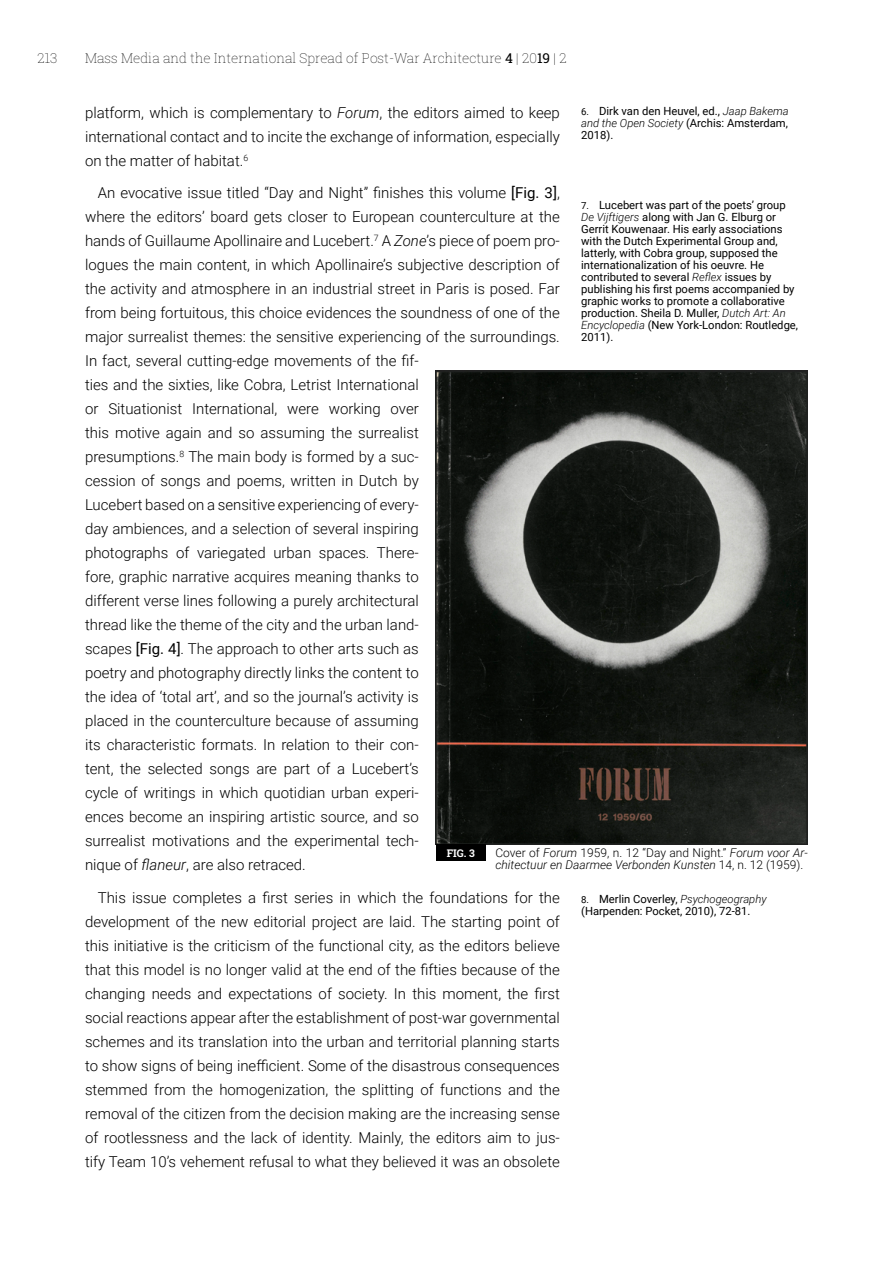
<style>
.page{position:relative;width:893px;height:1263px;background:#fff}
.page>*{position:absolute;margin:0;border:0;box-sizing:border-box;transform-origin:0 0}
.t1{font:300 15px/24px "Roboto";color:#000;text-align:justify}
.t2{font:100 13.5px "Roboto Slab";color:#000}
.t3{font:italic 300 12px/12.8px "Roboto";color:#000}
.t4{font:11.25px/12px "Roboto";color:#000}
.t5{font:700 10.5px "Roboto Slab";color:#fff}
.s1{font-weight:400}
.s2{font-style:italic}
.s3{font-size:9.6px}
.s4{font-weight:300;font-style:italic}
.s5{font-style:normal}
</style>
<div class="page">
<img style="left:436px;top:370px;width:372px;height:474px">
<div style="left:436px;top:844px;width:50px;height:17px;background:#000"></div>
<p class="t2" style="left:37px;top:49px;width:21px">213</p>
<p class="t2" style="left:85px;top:49px;width:483px">Mass Media and the International Spread of Post-War Architecture <span class="s1">4</span> | 20<span class="s1">19</span> | 2</p>
<p class="t1" style="left:85px;top:100px;width:476px">platform, which is complementary to <span class="s2">Forum</span>, the editors aimed to keep international contact and to incite the exchange of information, especially on the matter of habitat.<sup>6</sup></p>
<p class="t1" style="left:85px;top:180px;width:476px;text-align:left;text-indent:13px">An evocative issue titled “Day and Night” finishes this volume <span class="s1">[Fig. 3]</span>, where the editors’ board gets closer to European counterculture at the hands of Guillaume Apollinaire and Lucebert.<sup>7</sup> A <span class="s2">Zone</span>’s piece of poem pro&shy;logues the main content, in which Apollinaire’s subjective description of the activity and atmosphere in an industrial street in Paris is posed. Far from being fortuitous, this choice evidences the soundness of one of the major surrealist themes: the sensitive experiencing of the surroundings.<br>In fact, several cutting-edge movements of the fif-<br>ties and the sixties, like Cobra, Letrist International<br>or Situationist International, were working over<br>this motive again and so assuming the surrealist<br>presumptions.<sup>8</sup> The main body is formed by a suc-<br>cession of songs and poems, written in Dutch by<br>Lucebert based on a sensitive experiencing of every-<br>day ambiences, and a selection of several inspiring<br>photographs of variegated urban spaces. There-<br>fore, graphic narrative acquires meaning thanks to<br>different verse lines following a purely architectural<br>thread like the theme of the city and the urban land-<br>scapes <span class="s1">[Fig. 4]</span>. The approach to other arts such as<br>poetry and photography directly links the content to<br>the idea of ‘total art’, and so the journal’s activity is<br>placed in the counterculture because of assuming<br>its characteristic formats. In relation to their con-<br>tent, the selected songs are part of a Lucebert’s<br>cycle of writings in which quotidian urban experi-<br>ences become an inspiring artistic source, and so<br>surrealist motivations and the experimental tech-<br>nique of <span class="s2">flaneur</span>, are also retraced.</p>
<p class="t1" style="left:85px;top:885px;width:476px;text-indent:13px">This issue completes a first series in which the foundations for the development of the new editorial project are laid. The starting point of this initiative is the criticism of the functional city, as the editors believe that this model is no longer valid at the end of the fifties because of the changing needs and expectations of society. In this moment, the first social reactions appear after the establishment of post-war governmental schemes and its translation into the urban and territorial planning starts to show signs of being inefficient. Some of the disastrous consequences stemmed from the homogenization, the splitting of functions and the removal of the citizen from the decision making are the increasing sense of rootlessness and the lack of identity. Mainly, the editors aim to jus&shy;tify Team 10’s vehement refusal to what they believed it was an obsolete</p>
<p class="t4" style="left:581px;top:104px;width:209px;text-align:justify"><span class="s3">6.</span> Dirk van den Heuvel, ed., <span class="s4">Jaap Bakema and the Open Society</span> (Archis: Amsterdam, 2018).</p>
<p class="t4" style="left:581px;top:199px;width:218px"><span class="s3">7.</span> Lucebert was part of the poets’ group <span class="s4">De Vijftigers</span> along with Jan G. Elburg or Gerrit Kouwenaar. His early associations with the Dutch Experimental Group and, latterly, with Cobra group, supposed the internationalization of his oeuvre. He contributed to several <span class="s4">Reflex</span> issues by publishing his first poems accompanied by graphic works to promote a collaborative production. Sheila D. Muller, <span class="s4">Dutch Art: An Encyclopedia</span> (New York-London: Routledge, 2011).</p>
<p class="t3" style="left:495px;top:845px;width:314px"><span class="s5">Cover of</span> Forum <span class="s5">1959, n. 12 “Day and Night.”</span> Forum voor Ar&shy;chitectuur en Daarmee Verbonden Kunsten <span class="s5">14, n. 12 (1959).</span></p>
<p class="t5" style="left:447px;top:846px;width:30px">FIG. 3</p>
<p class="t4" style="left:581px;top:893px;width:187px"><span class="s3">8.</span> Merlin Coverley, <span class="s4">Psychogeography </span>(Harpenden: Pocket, 2010), 72-81.</p>
</div>
